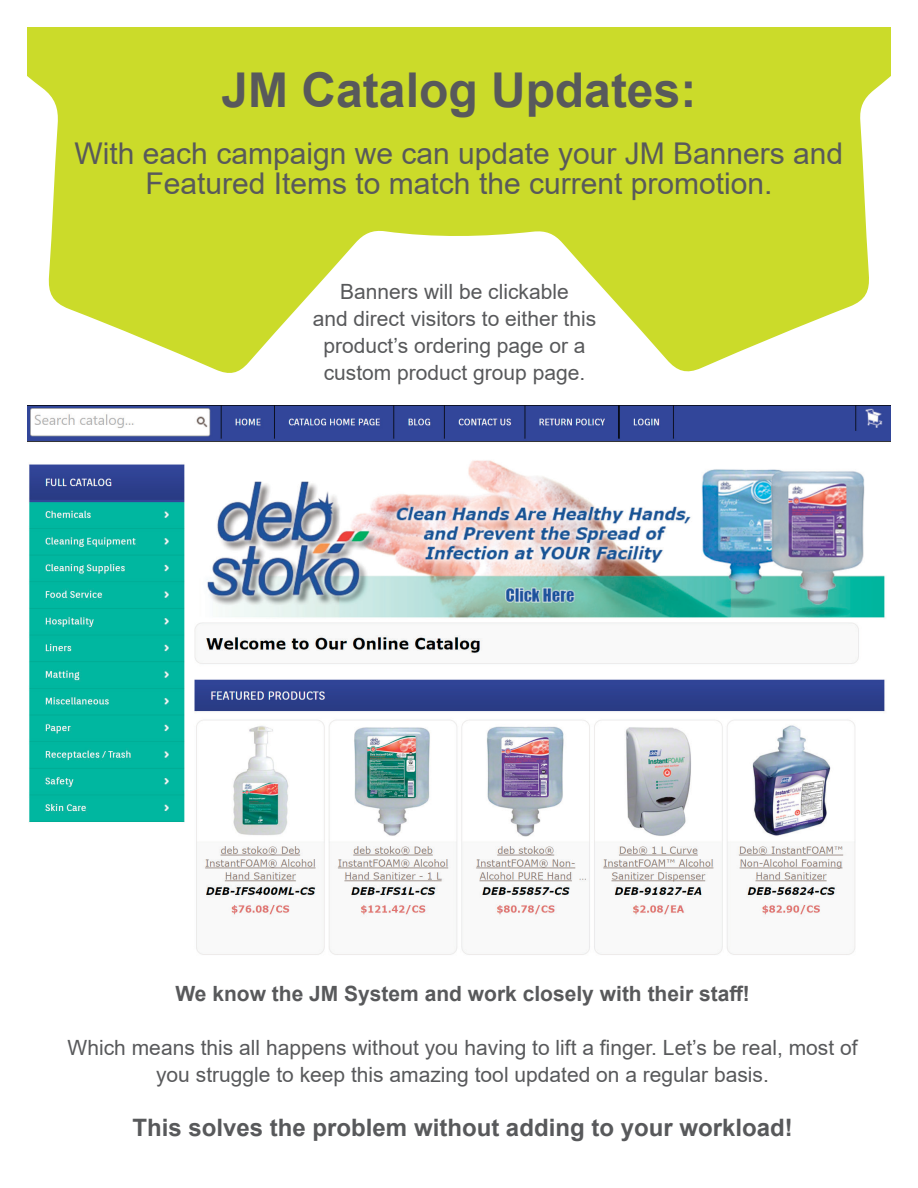
<style>
.page{position:relative;width:918px;height:1188px;background:#fff}
.page>*{position:absolute;margin:0;border:0;box-sizing:border-box;transform-origin:0 0}
.t1{font:700 48px "Arial";color:#58595b}
.t2{font:30px/30px "Arial";color:#58595b;text-align:center}
.t3{font:700 24px "Arial";color:#58595b}
.t4{font:21px/27px "Arial";color:#58595b;text-align:center}
.t5{font:700 21px "Arial";color:#58595b}
</style>
<div class="page">
<svg style="left:27px;top:27px;width:864px;height:346px;fill:#cbdb2a"></svg>
<img style="left:27px;top:405px;width:864px;height:417px">
<img style="left:192px;top:716px;width:666px;height:239px">
<p class="t1" style="left:222px;top:56px;width:476px">JM Catalog Updates:</p>
<p class="t2" style="left:75px;top:138px;width:770px">With each campaign we can update your JM Banners and<br>Featured Items to match the current promotion.</p>
<p class="t4" style="left:340px;top:278px;width:230px">Banners will be clickable</p>
<p class="t4" style="left:313px;top:305px;width:285px">and direct visitors to either this product’s ordering page or a custom product group page.</p>
<p class="t5" style="left:175px;top:979px;width:576px">We know the JM System and work closely with their staff!</p>
<p class="t4" style="left:68px;top:1034px;width:791px">Which means this all happens without you having to lift a finger. Let’s be real, most of you struggle to keep this amazing tool updated on a regular basis.</p>
<p class="t3" style="left:133px;top:1110px;width:662px">This solves the problem without adding to your workload!</p>
</div>
